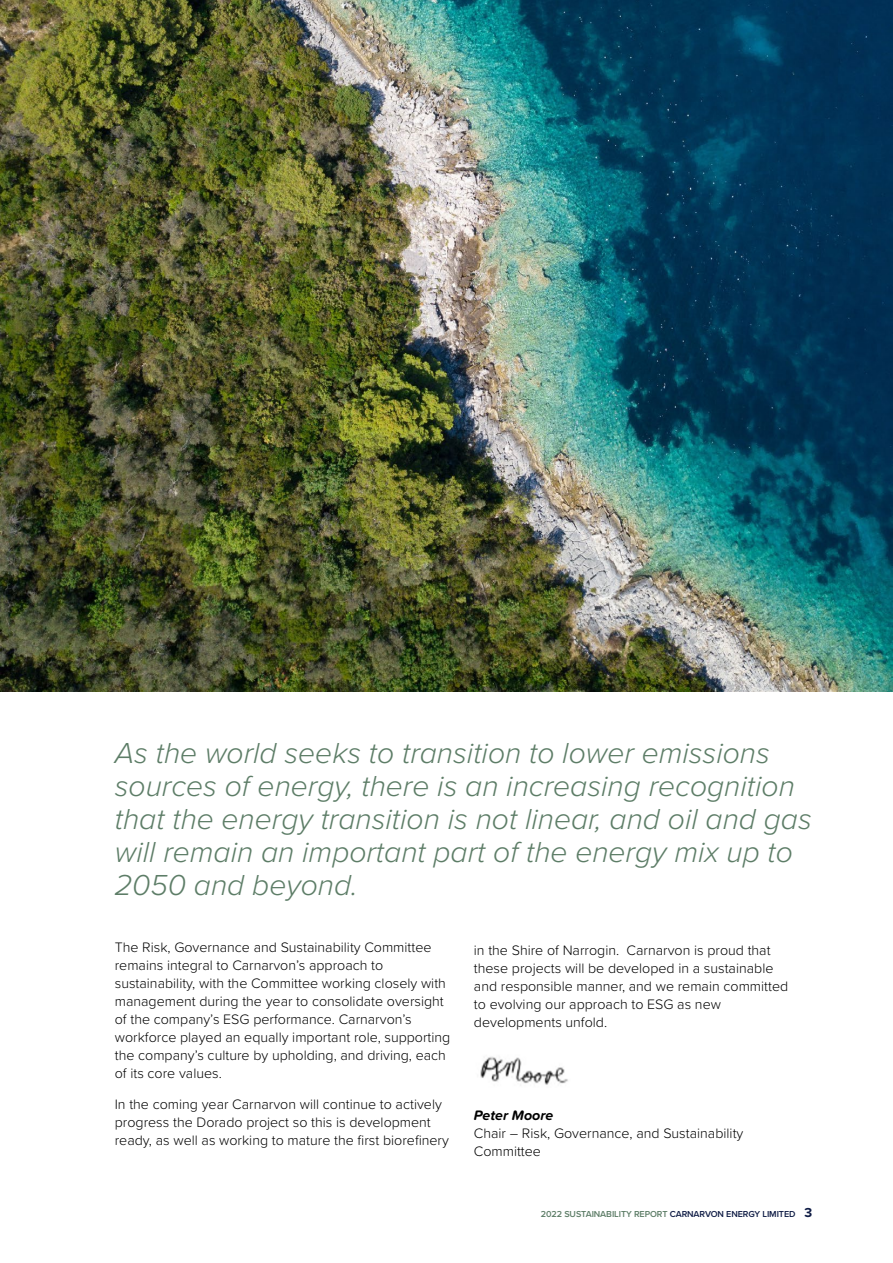
<style>
.page{position:relative;width:893px;height:1263px;background:#fff}
.page>*{position:absolute;margin:0;border:0;box-sizing:border-box;transform-origin:0 0}
.t1{font:italic 300 30px/33px "Proxima Nova";color:#5d7d67}
.t2{font:300 14.25px/18px "Proxima Soft";color:#000}
.t3{font:italic 700 14.25px "Proxima Soft";color:#000}
.t4{font:600 9px "Proxima Nova";letter-spacing:-.01em;color:#5d7d67}
.s1{color:#0f1c45}
.s2{font-family:"Proxima Soft";font-weight:700;font-size:13.5px;color:#0f1c45}
</style>
<div class="page">
<img style="left:0;top:0;width:893px;height:691px">
<img style="left:480px;top:1056px;width:88px;height:29px">
<h1 class="t1" style="left:115px;top:735px;width:698px">As the world seeks to transition to lower emissions sources of energy, there is an increasing recognition that the energy transition is not linear, and oil and gas will remain an important part of the energy mix up to 2050 and beyond.</h1>
<p class="t2" style="left:115px;top:938px;width:337px">The Risk, Governance and Sustainability Committee remains integral to Carnarvon’s approach to sustainability, with the Committee working closely with management during the year to consolidate oversight of the company’s ESG performance. Carnarvon’s workforce played an equally important role, supporting the company’s culture by upholding, and driving, each of its core values.</p>
<p class="t2" style="left:115px;top:1095px;width:336px">In the coming year Carnarvon will continue to actively progress the Dorado project so this is development ready, as well as working to mature the first biorefinery</p>
<p class="t2" style="left:474px;top:941px;width:316px">in the Shire of Narrogin. Carnarvon is proud that these projects will be developed in a sustainable and responsible manner, and we remain committed to evolving our approach to ESG as new developments unfold.</p>
<p class="t3" style="left:474px;top:1104px;width:81px">Peter Moore</p>
<p class="t2" style="left:474px;top:1123px;width:271px">Chair – Risk, Governance, and Sustainability<br>Committee</p>
<p class="t4" style="left:541px;top:1207px;width:273px">2022 SUSTAINABILITY REPORT <span class="s1">CARNARVON ENERGY LIMITED</span> <span class="s2">3</span></p>
</div>
